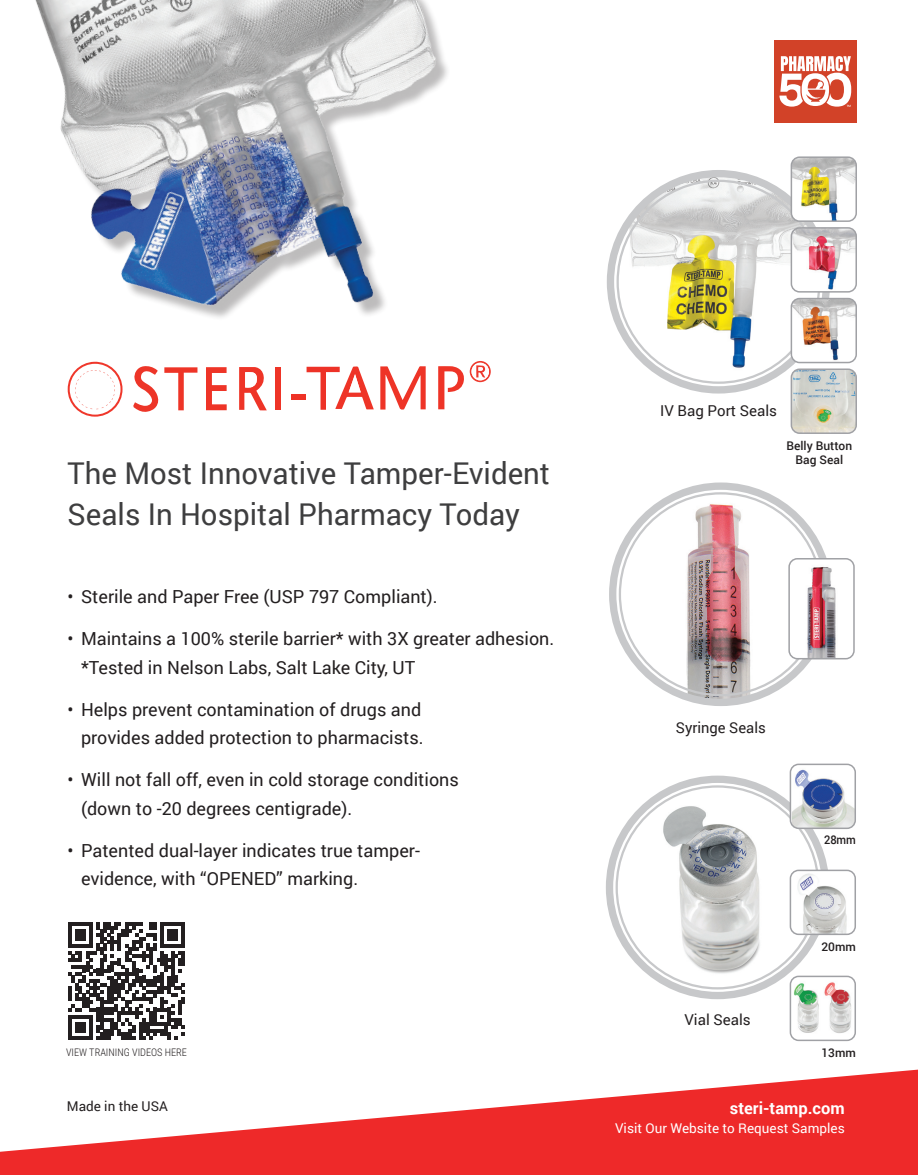
<style>
.page{position:relative;width:918px;height:1175px;background:#fff}
.page>*{position:absolute;margin:0;border:0;box-sizing:border-box;transform-origin:0 0}
.t1{font:30px/40.7px "Roboto";color:#3e3e3f}
.t2{font:18px/28.5px "Roboto";color:#231f20}
.t3{font:700 16.5px "Roboto";color:#fff}
.t4{font:15px "Roboto";color:#231f20}
.t5{font:13.5px "Roboto";color:#fff}
.t6{font:13.5px "Roboto";color:#231f20}
.t7{font:500 12px/14.4px "Roboto";color:#231f20;text-align:center}
.t8{font:500 12px "Roboto";color:#231f20;scale:.93 1}
.t9{font:300 10.5px "Roboto Condensed";color:#231f20}
</style>
<div class="page">
<img style="left:35px;top:0;width:413px;height:393px">
<svg style="left:0;top:1069px;width:918px;height:105px;fill:#ee2929"></svg>
<svg style="left:68px;top:347px;width:423px;height:70px"></svg>
<svg style="left:68px;top:922px;width:117px;height:117px"></svg>
<img style="left:615px;top:488px;width:212px;height:212px;border-radius:106px">
<div style="left:609px;top:482px;width:224px;height:224px;border:7px solid #c7c8ca;border-radius:50%"></div>
<div style="left:789px;top:559px;width:65px;height:99px;background:#fff;border-radius:8px"></div>
<img style="left:807px;top:567px;width:29px;height:89px">
<div style="left:788px;top:558px;width:67px;height:101px;border:2px solid #a0a1a5;border-radius:8px"></div>
<img style="left:616px;top:176px;width:208px;height:200px">
<div style="left:607px;top:170px;width:223px;height:223px;border:7px solid #c7c8ca;border-radius:50%"></div>
<img style="left:791px;top:298px;width:63px;height:64px">
<div style="left:791px;top:298px;width:66px;height:65px;border:2px solid #a0a1a5;border-radius:8px"></div>
<img style="left:791px;top:369px;width:63px;height:62px">
<div style="left:791px;top:368px;width:66px;height:66px;border:2px solid #a0a1a5;border-radius:8px"></div>
<img style="left:791px;top:228px;width:63px;height:64px">
<div style="left:791px;top:227px;width:66px;height:65px;border:2px solid #a0a1a5;border-radius:8px"></div>
<img style="left:791px;top:159px;width:63px;height:62px">
<div style="left:791px;top:156px;width:66px;height:66px;border:2px solid #a0a1a5;border-radius:8px"></div>
<img style="left:653px;top:796px;width:121px;height:194px">
<div style="left:606px;top:775px;width:223px;height:224px;border:7px solid #c7c8ca;border-radius:50%"></div>
<img style="left:793px;top:766px;width:60px;height:60px">
<div style="left:790px;top:763px;width:66px;height:66px;border:2px solid #a0a1a5;border-radius:8px"></div>
<img style="left:790px;top:872px;width:63px;height:60px">
<div style="left:790px;top:869px;width:66px;height:66px;border:2px solid #a0a1a5;border-radius:8px"></div>
<img style="left:793px;top:978px;width:60px;height:55px">
<div style="left:790px;top:975px;width:66px;height:66px;border:2px solid #a0a1a5;border-radius:8px"></div>
<div style="left:774px;top:40px;width:83px;height:83px;background:#d24228"></div>
<svg style="left:779px;top:56px;width:72px;height:51px"></svg>
<h1 class="t1" style="left:68px;top:452px;width:484px">The Most Innovative Tamper-Evident<br>Seals In Hospital Pharmacy Today</h1>
<p class="t2" style="left:68px;top:582px;width:372px">• Sterile and Paper Free (USP 797 Compliant).</p>
<p class="t2" style="left:81px;top:624px;width:475px;text-indent:-14px">• Maintains a 100% sterile barrier* with 3X greater adhesion. *Tested in Nelson Labs, Salt Lake City, UT</p>
<p class="t2" style="left:68px;top:694px;width:358px;text-align:right">• Helps prevent contamination of drugs and provides added protection to pharmacists.</p>
<p class="t2" style="left:81px;top:765px;width:379px;text-indent:-14px">• Will not fall off, even in cold storage conditions (down to -20 degrees centigrade).</p>
<p class="t2" style="left:81px;top:835px;width:340px;text-indent:-14px">• Patented dual-layer indicates true tamper&shy;evidence, with “OPENED” marking.</p>
<p class="t9" style="left:66px;top:1044px;width:122px">VIEW TRAINING VIDEOS HERE</p>
<p class="t6" style="left:67px;top:1096px;width:103px">Made in the USA</p>
<p class="t4" style="left:660px;top:400px;width:118px">IV Bag Port Seals</p>
<p class="t7" style="left:786px;top:438px;width:67px">Belly Button<br>Bag Seal</p>
<p class="t4" style="left:676px;top:717px;width:91px">Syringe Seals</p>
<p class="t4" style="left:685px;top:1008px;width:68px">Vial Seals</p>
<p class="t8" style="left:824px;top:831px;width:36px">28mm</p>
<p class="t7" style="left:822px;top:939px;width:36px">20mm</p>
<p class="t7" style="left:822px;top:1045px;width:36px">13mm</p>
<p class="t3" style="left:730px;top:1096px;width:116px">steri-tamp.com</p>
<p class="t5" style="left:615px;top:1118px;width:231px">Visit Our Website to Request Samples</p>
</div>
